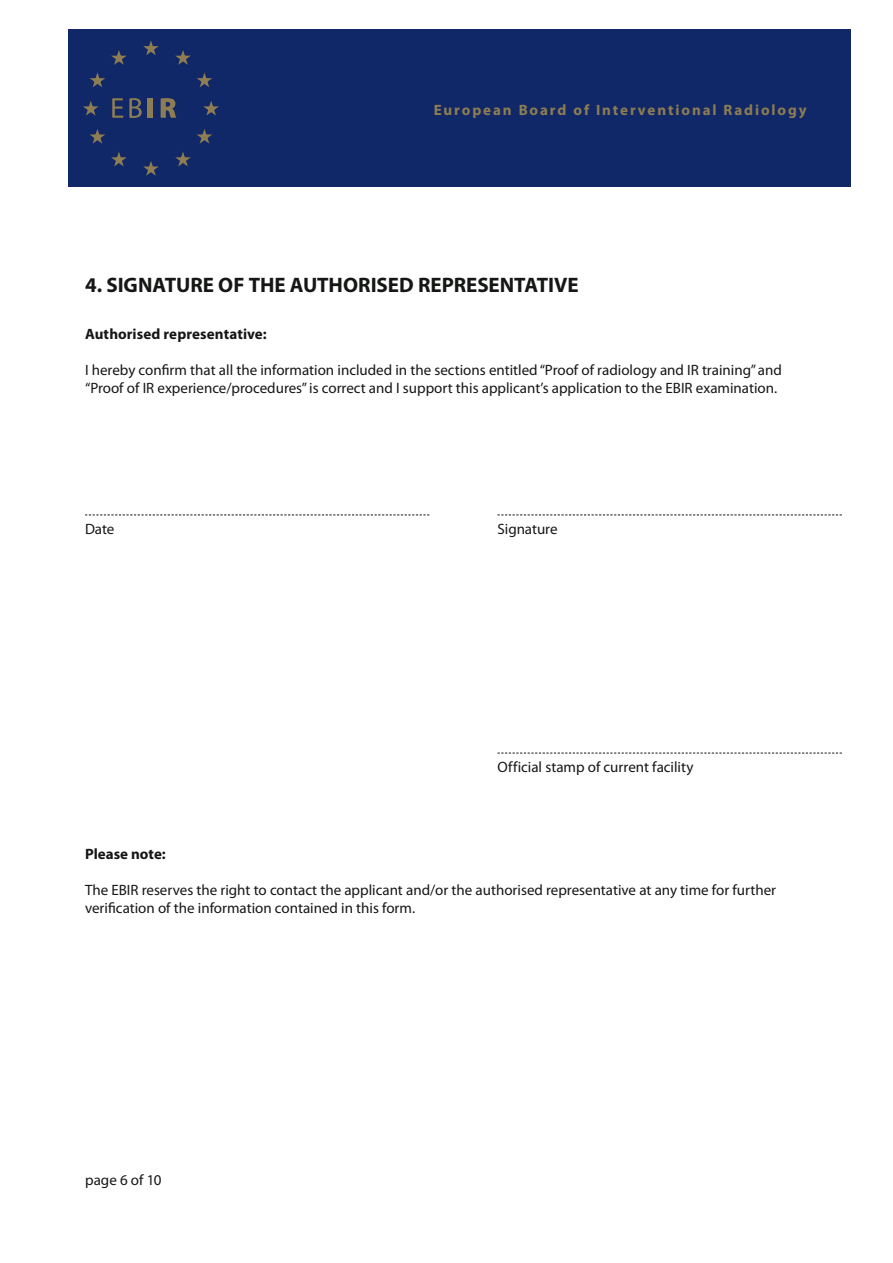
<style>
.page{position:relative;width:893px;height:1263px;background:#fff}
.page>*{position:absolute;margin:0;border:0;box-sizing:border-box;transform-origin:0 0}
.t1{font:700 21px "Myriad Pro";letter-spacing:-.005em;color:#151715}
.t2{font:15px/18px "Myriad Pro";color:#151715}
.t3{font:700 15px "Myriad Pro";letter-spacing:.125em;color:#8e7d52}
.t4{font:700 15px "Myriad Pro";letter-spacing:.005em;color:#151715}
</style>
<div class="page">
<svg style="left:85px;top:514px;width:344px;height:1px"></svg>
<svg style="left:497px;top:514px;width:345px;height:1px"></svg>
<svg style="left:497px;top:753px;width:345px;height:1px"></svg>
<div style="left:68px;top:30px;width:782px;height:157px;background:#102867"></div>
<svg style="left:197px;top:72px;width:15px;height:15px"></svg>
<svg style="left:175px;top:50px;width:16px;height:15px"></svg>
<svg style="left:143px;top:41px;width:16px;height:14px"></svg>
<svg style="left:111px;top:50px;width:16px;height:15px"></svg>
<svg style="left:90px;top:72px;width:15px;height:15px"></svg>
<svg style="left:83px;top:101px;width:16px;height:15px"></svg>
<svg style="left:90px;top:129px;width:15px;height:15px"></svg>
<svg style="left:111px;top:152px;width:16px;height:14px"></svg>
<svg style="left:143px;top:161px;width:16px;height:15px"></svg>
<svg style="left:175px;top:152px;width:16px;height:14px"></svg>
<svg style="left:203px;top:101px;width:16px;height:15px"></svg>
<svg style="left:197px;top:129px;width:15px;height:15px"></svg>
<svg style="left:112px;top:98px;width:11px;height:20px"></svg>
<svg style="left:129px;top:98px;width:13px;height:20px"></svg>
<div style="left:148px;top:98px;width:5px;height:20px;background:#8e7d52"></div>
<svg style="left:161px;top:98px;width:15px;height:20px"></svg>
<p class="t3" style="left:434px;top:102px;width:375px">European Board of Interventional Radiology</p>
<h1 class="t1" style="left:85px;top:273px;width:495px">4. SIGNATURE OF THE AUTHORISED REPRESENTATIVE</h1>
<p class="t4" style="left:85px;top:325px;width:183px">Authorised representative:</p>
<p class="t2" style="left:85px;top:361px;width:698px">I hereby confirm that all the information included in the sections entitled “Proof of radiology and IR training” and “Proof of IR experience/procedures” is correct and I support this applicant’s application to the EBIR examination.</p>
<p class="t2" style="left:85px;top:521px;width:31px">Date</p>
<p class="t2" style="left:497px;top:521px;width:62px">Signature</p>
<p class="t2" style="left:497px;top:759px;width:197px">Official stamp of current facility</p>
<p class="t4" style="left:85px;top:845px;width:82px">Please note:</p>
<p class="t2" style="left:85px;top:881px;width:692px">The EBIR reserves the right to contact the applicant and/or the authorised representative at any time for further verification of the information contained in this form.</p>
<p class="t2" style="left:85px;top:1171px;width:78px">page 6 of 10</p>
</div>
